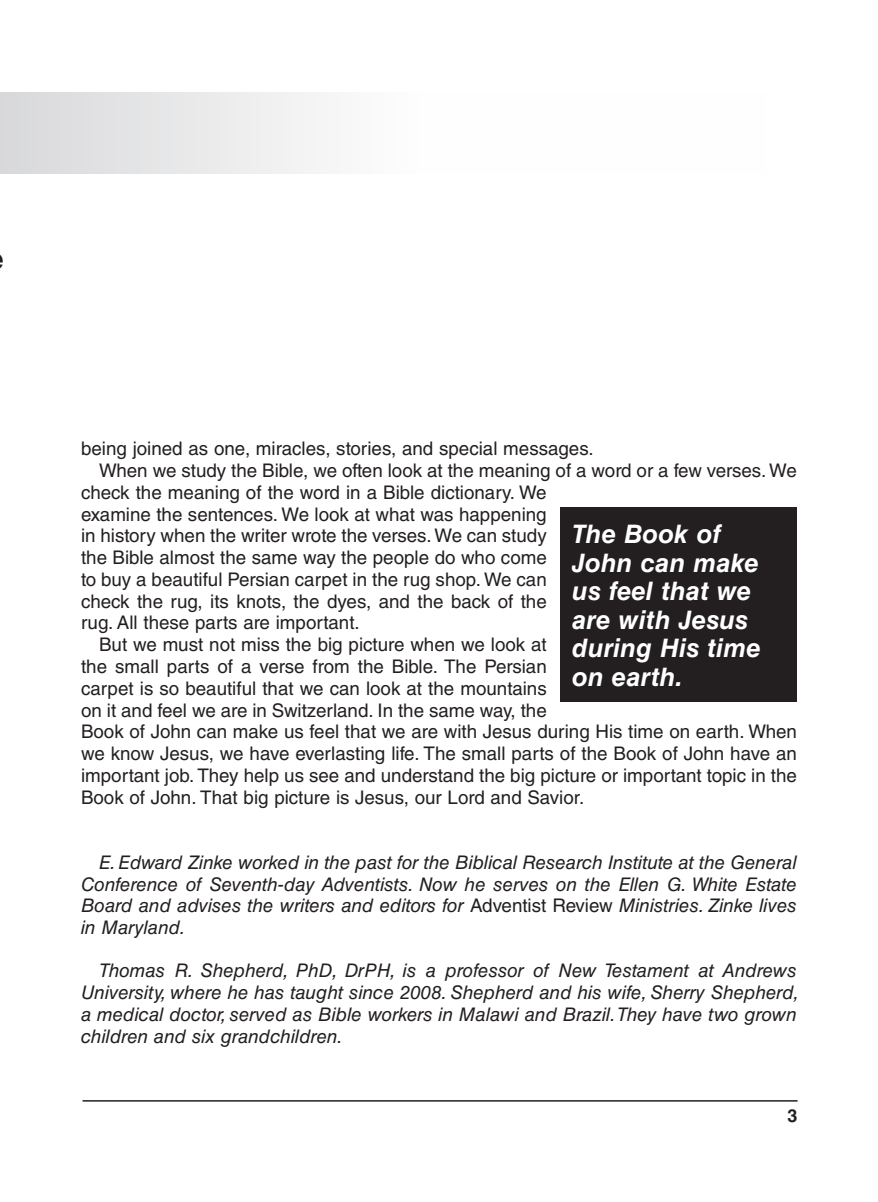
<style>
.page{position:relative;width:878px;height:1202px;background:#fff}
.page>*{position:absolute;margin:0;border:0;box-sizing:border-box;transform-origin:0 0}
.t1{font:italic 700 25.5px/28.5px "Helvetica LT Std";letter-spacing:.01em;color:#fff}
.Body_Text{font:18.75px/21.8px "Helvetica LT Std";color:#231f20}
.Body_Text_SpaceBefor{font:italic 18.75px/21.8px "Helvetica LT Std";color:#231f20}
.Body_Text-2{font:italic 18.75px/21.8px "Helvetica LT Std";color:#231f20;text-align:justify}
.t2{font:700 18px "Helvetica LT Std";color:#231f20}
.s1{font-style:normal}
</style>
<div class="page">
<hr style="left:82px;top:1100px;width:715px;height:1px;background:#231f20">
<div style="left:560px;top:507px;width:236px;height:194px;background:#231f20"></div>
<div style="left:0;top:93px;width:766px;height:81px;background:linear-gradient(to right,#dfe0e1,#fff)"></div>
<p class="Body_Text" style="left:81px;top:438px;width:514px">being joined as one, miracles, stories, and special messages.</p>
<p class="Body_Text" style="left:81px;top:459px;width:717px;text-indent:18px">When we study the Bible, we often look at the meaning of a word or a few verses. We check the meaning of the word in a Bible dictionary. We<br>examine the sentences. We look at what was happening<br>in history when the writer wrote the verses. We can study<br>the Bible almost the same way the people do who come<br>to buy a beautiful Persian carpet in the rug shop. We can<br>check the rug, its knots, the dyes, and the back of the<br>rug. All these parts are important.</p>
<p class="Body_Text" style="left:81px;top:633px;width:717px;text-indent:18px">But we must not miss the big picture when we look at<br>the small parts of a verse from the Bible. The Persian<br>carpet is so beautiful that we can look at the mountains<br>on it and feel we are in Switzerland. In the same way, the<br>Book of John can make us feel that we are with Jesus during His time on earth. When we know Jesus, we have everlasting life. The small parts of the Book of John have an important job. They help us see and understand the big picture or important topic in the Book of John. That big picture is Jesus, our Lord and Savior.</p>
<p class="t1" style="left:572px;top:519px;width:190px">The Book of<br>John can make us feel that we are with Jesus during His time on earth.</p>
<p class="Body_Text-2" style="left:81px;top:851px;width:717px;text-indent:18px">E. Edward Zinke worked in the past for the Biblical Research Institute at the General Conference of Seventh-day Adventists. Now he serves on the Ellen G. White Estate Board and advises the writers and editors for <span class="s1">Adventist Review</span> Ministries. Zinke lives in Maryland.</p>
<p class="Body_Text_SpaceBefor" style="left:81px;top:960px;width:719px;text-indent:18px">Thomas R. Shepherd, PhD, DrPH, is a professor of New Testament at Andrews University, where he has taught since 2008. Shepherd and his wife, Sherry Shepherd, a medical doctor, served as Bible workers in Malawi and Brazil. They have two grown children and six grandchildren.</p>
<p class="t2" style="left:787px;top:1104px;width:12px">3</p>
</div>
